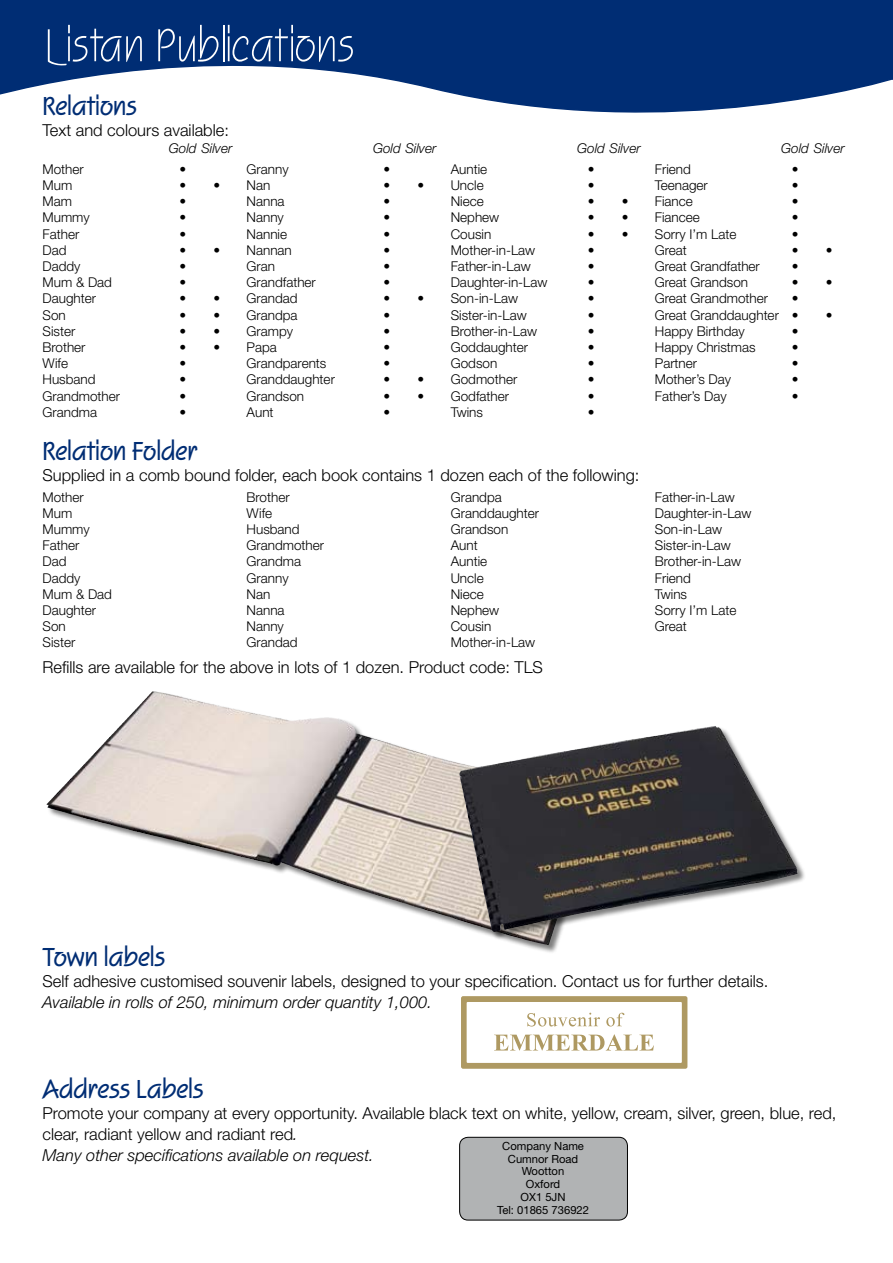
<style>
.page{position:relative;width:893px;height:1263px;background:#fff}
.page>*{position:absolute;margin:0;border:0;box-sizing:border-box;transform-origin:0 0}
.t1{font:700 27px "Squire D";color:#002d74}
.t2{font:300 16.5px/21px "Helvetica Neue LT Std";color:#000}
.t3{font:italic 300 16.5px "Helvetica Neue LT Std";color:#000}
.t4{font:300 13.5px/16.2px "Helvetica Neue LT Std";color:#000}
.t5{font:italic 300 13.5px "Helvetica Neue LT Std";color:#000}
.t6{font:11.25px/12.8px "Helvetica Neue LT Std";color:#000;text-align:center}
.s1{font-style:italic}
</style>
<div class="page">
<svg style="left:0;top:0;width:891px;height:113px"></svg>
<svg style="left:891px;top:0;width:2px;height:80px"></svg>
<svg style="left:461px;top:996px;width:226px;height:73px"></svg>
<div style="left:460px;top:1137px;width:167px;height:83px;background:#b1b3b4;border-radius:9px"></div>
<div style="left:459px;top:1137px;width:169px;height:83px;border:1px solid #000;border-radius:9px"></div>
<img style="left:46px;top:691px;width:505px;height:254px">
<div style="left:459px;top:726px;width:347px;height:215px;background:#000;opacity:.5"></div>
<img style="left:459px;top:726px;width:339px;height:206px">
<svg style="left:48px;top:25px;width:94px;height:41px;background:#264c88"></svg>
<svg style="left:158px;top:25px;width:60px;height:37px;background:#30558e"></svg>
<hr style="left:223px;top:25px;width:1px;height:36px;background:#fff">
<svg style="left:228px;top:25px;width:125px;height:37px;background:#2a4f8a"></svg>
<h1 class="t1" style="left:43px;top:91px;width:96px">Relations</h1>
<p class="t2" style="left:43px;top:119px;width:188px">Text and colours available:</p>
<p class="t4" style="left:43px;top:161px;width:43px">Mother</p>
<p class="t4" style="left:179px;top:161px;width:8px">•</p>
<p class="t4" style="left:43px;top:177px;width:31px">Mum</p>
<p class="t4" style="left:179px;top:177px;width:42px">• •</p>
<p class="t4" style="left:43px;top:193px;width:31px">Mam</p>
<p class="t4" style="left:179px;top:193px;width:8px">•</p>
<p class="t4" style="left:43px;top:209px;width:49px">Mummy</p>
<p class="t4" style="left:179px;top:209px;width:8px">•</p>
<p class="t4" style="left:43px;top:225px;width:38px">Father</p>
<p class="t4" style="left:179px;top:225px;width:8px">•</p>
<p class="t4" style="left:43px;top:242px;width:26px">Dad</p>
<p class="t4" style="left:179px;top:242px;width:42px">• •</p>
<p class="t4" style="left:43px;top:258px;width:40px">Daddy</p>
<p class="t4" style="left:179px;top:258px;width:8px">•</p>
<p class="t4" style="left:43px;top:274px;width:71px">Mum &amp; Dad</p>
<p class="t4" style="left:179px;top:274px;width:8px">•</p>
<p class="t4" style="left:43px;top:290px;width:55px">Daughter</p>
<p class="t4" style="left:179px;top:290px;width:42px">• •</p>
<p class="t4" style="left:43px;top:306px;width:25px">Son</p>
<p class="t4" style="left:179px;top:306px;width:42px">• •</p>
<p class="t4" style="left:43px;top:323px;width:34px">Sister</p>
<p class="t4" style="left:179px;top:323px;width:42px">• •</p>
<p class="t4" style="left:43px;top:339px;width:45px">Brother</p>
<p class="t4" style="left:179px;top:339px;width:42px">• •</p>
<p class="t4" style="left:43px;top:355px;width:27px">Wife</p>
<p class="t4" style="left:179px;top:355px;width:8px">•</p>
<p class="t4" style="left:43px;top:371px;width:55px">Husband</p>
<p class="t4" style="left:179px;top:371px;width:8px">•</p>
<p class="t4" style="left:43px;top:387px;width:79px">Grandmother</p>
<p class="t4" style="left:179px;top:387px;width:8px">•</p>
<p class="t4" style="left:43px;top:404px;width:56px">Grandma</p>
<p class="t4" style="left:179px;top:404px;width:8px">•</p>
<p class="t5" style="left:169px;top:140px;width:65px">Gold Silver</p>
<p class="t5" style="left:373px;top:140px;width:65px">Gold Silver</p>
<p class="t5" style="left:577px;top:140px;width:65px">Gold Silver</p>
<p class="t5" style="left:781px;top:140px;width:65px">Gold Silver</p>
<p class="t4" style="left:247px;top:161px;width:44px">Granny</p>
<p class="t4" style="left:384px;top:161px;width:8px">•</p>
<p class="t4" style="left:247px;top:177px;width:25px">Nan</p>
<p class="t4" style="left:384px;top:177px;width:42px">• •</p>
<p class="t4" style="left:247px;top:193px;width:40px">Nanna</p>
<p class="t4" style="left:384px;top:193px;width:8px">•</p>
<p class="t4" style="left:247px;top:209px;width:39px">Nanny</p>
<p class="t4" style="left:384px;top:209px;width:8px">•</p>
<p class="t4" style="left:247px;top:225px;width:42px">Nannie</p>
<p class="t4" style="left:384px;top:225px;width:8px">•</p>
<p class="t4" style="left:247px;top:242px;width:47px">Nannan</p>
<p class="t4" style="left:384px;top:242px;width:8px">•</p>
<p class="t4" style="left:247px;top:258px;width:30px">Gran</p>
<p class="t4" style="left:384px;top:258px;width:8px">•</p>
<p class="t4" style="left:247px;top:274px;width:71px">Grandfather</p>
<p class="t4" style="left:384px;top:274px;width:8px">•</p>
<p class="t4" style="left:247px;top:290px;width:53px">Grandad</p>
<p class="t4" style="left:384px;top:290px;width:42px">• •</p>
<p class="t4" style="left:247px;top:306px;width:53px">Grandpa</p>
<p class="t4" style="left:384px;top:306px;width:8px">•</p>
<p class="t4" style="left:247px;top:323px;width:48px">Grampy</p>
<p class="t4" style="left:384px;top:323px;width:8px">•</p>
<p class="t4" style="left:247px;top:339px;width:32px">Papa</p>
<p class="t4" style="left:384px;top:339px;width:8px">•</p>
<p class="t4" style="left:247px;top:355px;width:81px">Grandparents</p>
<p class="t4" style="left:384px;top:355px;width:8px">•</p>
<p class="t4" style="left:247px;top:371px;width:90px">Granddaughter</p>
<p class="t4" style="left:384px;top:371px;width:42px">• •</p>
<p class="t4" style="left:247px;top:387px;width:59px">Grandson</p>
<p class="t4" style="left:384px;top:387px;width:42px">• •</p>
<p class="t4" style="left:247px;top:404px;width:28px">Aunt</p>
<p class="t4" style="left:384px;top:404px;width:8px">•</p>
<p class="t4" style="left:451px;top:161px;width:38px">Auntie</p>
<p class="t4" style="left:588px;top:161px;width:8px">•</p>
<p class="t4" style="left:451px;top:177px;width:35px">Uncle</p>
<p class="t4" style="left:588px;top:177px;width:8px">•</p>
<p class="t4" style="left:451px;top:193px;width:35px">Niece</p>
<p class="t4" style="left:588px;top:193px;width:42px">• •</p>
<p class="t4" style="left:451px;top:209px;width:50px">Nephew</p>
<p class="t4" style="left:588px;top:209px;width:42px">• •</p>
<p class="t4" style="left:451px;top:225px;width:42px">Cousin</p>
<p class="t4" style="left:588px;top:225px;width:42px">• •</p>
<p class="t4" style="left:451px;top:242px;width:86px">Mother-in-Law</p>
<p class="t4" style="left:588px;top:242px;width:8px">•</p>
<p class="t4" style="left:451px;top:258px;width:82px">Father-in-Law</p>
<p class="t4" style="left:588px;top:258px;width:8px">•</p>
<p class="t4" style="left:451px;top:274px;width:98px">Daughter-in-Law</p>
<p class="t4" style="left:588px;top:274px;width:8px">•</p>
<p class="t4" style="left:451px;top:290px;width:69px">Son-in-Law</p>
<p class="t4" style="left:588px;top:290px;width:8px">•</p>
<p class="t4" style="left:451px;top:306px;width:78px">Sister-in-Law</p>
<p class="t4" style="left:588px;top:306px;width:8px">•</p>
<p class="t4" style="left:451px;top:323px;width:88px">Brother-in-Law</p>
<p class="t4" style="left:588px;top:323px;width:8px">•</p>
<p class="t4" style="left:451px;top:339px;width:79px">Goddaughter</p>
<p class="t4" style="left:588px;top:339px;width:8px">•</p>
<p class="t4" style="left:451px;top:355px;width:48px">Godson</p>
<p class="t4" style="left:588px;top:355px;width:8px">•</p>
<p class="t4" style="left:451px;top:371px;width:68px">Godmother</p>
<p class="t4" style="left:588px;top:371px;width:8px">•</p>
<p class="t4" style="left:451px;top:387px;width:60px">Godfather</p>
<p class="t4" style="left:588px;top:387px;width:8px">•</p>
<p class="t4" style="left:451px;top:404px;width:34px">Twins</p>
<p class="t4" style="left:588px;top:404px;width:8px">•</p>
<p class="t4" style="left:655px;top:161px;width:38px">Friend</p>
<p class="t4" style="left:792px;top:161px;width:8px">•</p>
<p class="t4" style="left:655px;top:177px;width:55px">Teenager</p>
<p class="t4" style="left:792px;top:177px;width:8px">•</p>
<p class="t4" style="left:655px;top:193px;width:40px">Fiance</p>
<p class="t4" style="left:792px;top:193px;width:8px">•</p>
<p class="t4" style="left:655px;top:209px;width:47px">Fiancee</p>
<p class="t4" style="left:792px;top:209px;width:8px">•</p>
<p class="t4" style="left:655px;top:225px;width:83px">Sorry I’m Late</p>
<p class="t4" style="left:792px;top:225px;width:8px">•</p>
<p class="t4" style="left:655px;top:242px;width:34px">Great</p>
<p class="t4" style="left:792px;top:242px;width:42px">• •</p>
<p class="t4" style="left:655px;top:258px;width:107px">Great Grandfather</p>
<p class="t4" style="left:792px;top:258px;width:8px">•</p>
<p class="t4" style="left:655px;top:274px;width:95px">Great Grandson</p>
<p class="t4" style="left:792px;top:274px;width:42px">• •</p>
<p class="t4" style="left:655px;top:290px;width:115px">Great Grandmother</p>
<p class="t4" style="left:655px;top:290px;width:145px;text-align:right">•<br>Great Granddaughter •</p>
<p class="t4" style="left:826px;top:306px;width:8px">•</p>
<p class="t4" style="left:655px;top:323px;width:92px">Happy Birthday</p>
<p class="t4" style="left:792px;top:323px;width:8px">•</p>
<p class="t4" style="left:655px;top:339px;width:102px">Happy Christmas</p>
<p class="t4" style="left:792px;top:339px;width:8px">•</p>
<p class="t4" style="left:655px;top:355px;width:44px">Partner</p>
<p class="t4" style="left:792px;top:355px;width:8px">•</p>
<p class="t4" style="left:655px;top:371px;width:78px">Mother’s Day</p>
<p class="t4" style="left:792px;top:371px;width:8px">•</p>
<p class="t4" style="left:655px;top:387px;width:73px">Father’s Day</p>
<p class="t4" style="left:792px;top:387px;width:8px">•</p>
<h1 class="t1" style="left:43px;top:437px;width:156px">Relation Folder</h1>
<p class="t2" style="left:43px;top:465px;width:598px">Supplied in a comb bound folder, each book contains 1 dozen each of the following:</p>
<p class="t4" style="left:43px;top:488px;width:71px">Mother<br>Mum<br>Mummy<br>Father<br>Dad<br>Daddy<br>Mum &amp; Dad<br>Daughter<br>Son<br>Sister</p>
<p class="t4" style="left:247px;top:488px;width:79px">Brother<br>Wife<br>Husband<br>Grandmother<br>Grandma<br>Granny<br>Nan<br>Nanna<br>Nanny<br>Grandad</p>
<p class="t4" style="left:451px;top:488px;width:90px">Grandpa<br>Granddaughter<br>Grandson<br>Aunt<br>Auntie<br>Uncle<br>Niece<br>Nephew<br>Cousin<br>Mother-in-Law</p>
<p class="t4" style="left:655px;top:488px;width:98px">Father-in-Law<br>Daughter-in-Law<br>Son-in-Law<br>Sister-in-Law<br>Brother-in-Law<br>Friend<br>Twins<br>Sorry I’m Late<br>Great</p>
<p class="t2" style="left:43px;top:657px;width:502px">Refills are available for the above in lots of 1 dozen. Product code: TLS</p>
<h1 class="t1" style="left:43px;top:943px;width:124px">Town labels</h1>
<p class="t2" style="left:43px;top:971px;width:727px">Self adhesive customised souvenir labels, designed to your specification. Contact us for further details.</p>
<p class="t3" style="left:43px;top:993px;width:391px">Available in rolls of 250, minimum order quantity 1,000.</p>
<h1 class="t1" style="left:43px;top:1074px;width:163px">Address Labels</h1>
<p class="t2" style="left:43px;top:1102px;width:795px">Promote your company at every opportunity. Available black text on white, yellow, cream, silver, green, blue, red, clear, radiant yellow and radiant red<span class="s1">.<br>Many other specifications available on request.</span></p>
<p class="t6" style="left:497px;top:1139px;width:93px">Company Name<br>Cumnor Road<br>Wootton<br>Oxford<br>OX1 5JN<br>Tel: 01865 736922</p>
</div>
